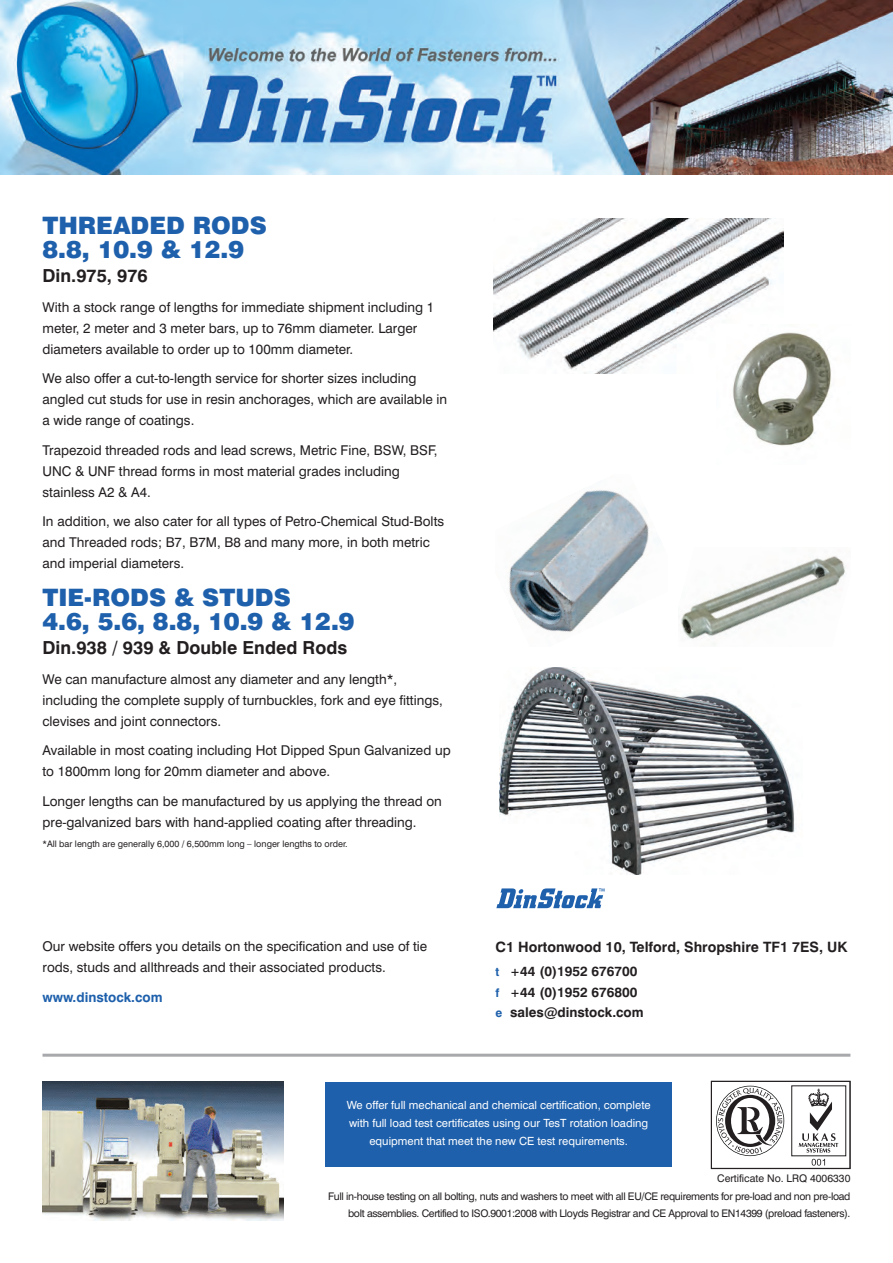
<style>
.page{position:relative;width:893px;height:1263px;background:#fff}
.page>*{position:absolute;margin:0;border:0;box-sizing:border-box;transform-origin:0 0}
.t1{font:900 24px/24px "Swiss 721 BT";color:#1e60ac}
.t2{font:700 18px "Swiss 721 BT";color:#231f20}
.t3{font:700 14.25px "Swiss 721 BT";color:#231f20}
.t4{font:13.5px/21px "Swiss 721 BT";color:#231f20}
.t5{font:700 13.5px/20.2px "Swiss 721 BT";color:#231f20}
.t6{font:700 13.5px "Swiss 721 BT";color:#1e60ac}
.t7{font:11.25px/18px "Swiss 721 BT";color:#fff;text-align:center}
.t8{font:10.5px/16.5px "Swiss 721 BT";letter-spacing:-.03em;color:#231f20;text-align:right}
.t9{font:10.5px "Swiss 721 BT";color:#231f20}
.t10{font:9px "Swiss 721 BT";color:#231f20}
.s1{font-size:12px;color:#1e60ac}
.s2{font-size:12px}
</style>
<div class="page">
<div style="left:325px;top:1082px;width:347px;height:85px;background:#1e60ac"></div>
<img style="left:0;top:0;width:893px;height:174px">
<img style="left:43px;top:1082px;width:240px;height:138px">
<hr style="left:43px;top:1054px;width:807px;height:3px;background:#a8a9ad">
<svg style="left:496px;top:888px;width:108px;height:20px"></svg>
<svg style="left:710px;top:1080px;width:141px;height:90px"></svg>
<svg style="left:716px;top:1086px;width:68px;height:70px"></svg>
<svg style="left:799px;top:1089px;width:39px;height:63px"></svg>
<div style="left:711px;top:1081px;width:139px;height:88px;border:1px solid #231f20"></div>
<svg style="left:812px;top:1159px;width:13px;height:6px"></svg>
<img style="left:493px;top:218px;width:290px;height:155px">
<img style="left:509px;top:490px;width:140px;height:142px">
<img style="left:500px;top:667px;width:295px;height:207px">
<img style="left:680px;top:556px;width:165px;height:83px">
<img style="left:716px;top:325px;width:115px;height:121px">
<h1 class="t1" style="left:43px;top:216px;width:226px">THREADED RODS<br>8.8, 10.9 &amp; 12.9</h1>
<h2 class="t2" style="left:43px;top:269px;width:107px">Din.975, 976</h2>
<p class="t4" style="left:43px;top:298px;width:393px">With a stock range of lengths for immediate shipment including 1 meter, 2 meter and 3 meter bars, up to 76mm diameter. Larger diameters available to order up to 100mm diameter.</p>
<p class="t4" style="left:43px;top:369px;width:406px">We also offer a cut-to-length service for shorter sizes including angled cut studs for use in resin anchorages, which are available in a wide range of coatings.</p>
<p class="t4" style="left:43px;top:441px;width:396px">Trapezoid threaded rods and lead screws, Metric Fine, BSW, BSF,<br>UNC &amp; UNF thread forms in most material grades including stainless A2 &amp; A4.</p>
<p class="t4" style="left:43px;top:512px;width:403px">In addition, we also cater for all types of Petro-Chemical Stud-Bolts and Threaded rods; B7, B7M, B8 and many more, in both metric and imperial diameters.</p>
<h1 class="t1" style="left:43px;top:588px;width:314px">TIE-RODS &amp; STUDS<br>4.6, 5.6, 8.8, 10.9 &amp; 12.9</h1>
<h2 class="t2" style="left:43px;top:641px;width:306px">Din.938 / 939 &amp; Double Ended Rods</h2>
<p class="t4" style="left:43px;top:670px;width:402px">We can manufacture almost any diameter and any length*, including the complete supply of turnbuckles, fork and eye fittings, clevises and joint connectors.</p>
<p class="t4" style="left:43px;top:741px;width:410px">Available in most coating including Hot Dipped Spun Galvanized up to 1800mm long for 20mm diameter and above.</p>
<p class="t4" style="left:43px;top:792px;width:401px">Longer lengths can be manufactured by us applying the thread on pre-galvanized bars with hand-applied coating after threading.</p>
<p class="t10" style="left:43px;top:841px;width:307px">*All bar length are generally 6,000 / 6,500mm long – longer lengths to order.</p>
<p class="t4" style="left:43px;top:937px;width:386px">Our website offers you details on the specification and use of tie rods, studs and allthreads and their associated products.</p>
<p class="t6" style="left:43px;top:992px;width:122px">www.dinstock.com</p>
<p class="t3" style="left:495px;top:941px;width:353px">C1 Hortonwood 10, Telford, Shropshire TF1 7ES, UK</p>
<p class="t5" style="left:495px;top:963px;width:150px"><span class="s1">t</span> <span class="s2">+</span>44 (0)1952 676700 <span class="s1">f</span> <span class="s2">+</span>44 (0)1952 676800 <span class="s1">e</span> sales@dinstock.com</p>
<p class="t7" style="left:347px;top:1097px;width:305px">We offer full mechanical and chemical certification, complete with full load test certificates using our TesT rotation loading equipment that meet the new CE test requirements.</p>
<p class="t9" style="left:717px;top:1174px;width:135px">Certificate No. LRQ 4006330</p>
<p class="t8" style="left:328px;top:1189px;width:524px">Full in-house testing on all bolting, nuts and washers to meet with all EU/CE requirements for pre-load and non pre-load bolt assemblies. Certified to ISO.9001:2008 with Lloyds Registrar and CE Approval to EN14399 (preload fasteners).</p>
</div>
